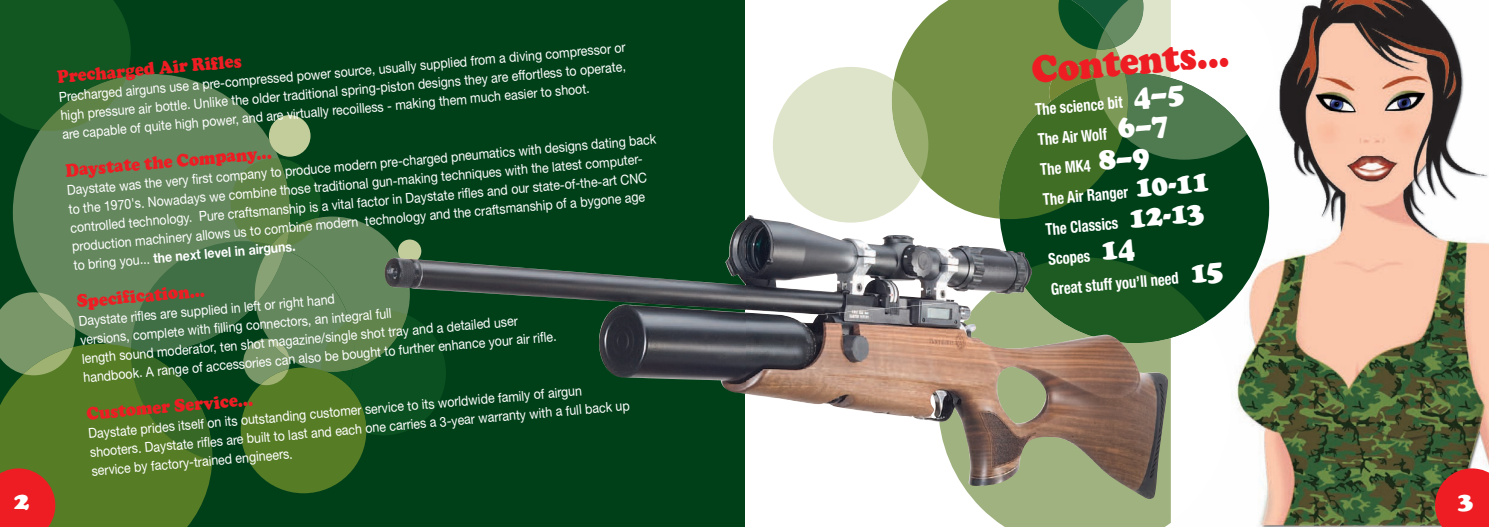
<style>
.page{position:relative;width:1489px;height:527px;background:#fff}
.page>*{position:absolute;margin:0;border:0;box-sizing:border-box;transform-origin:0 0}
.t1{font:900 40px "Cooper";color:#ee1d23;scale:.9 1}
.t2{font:900 25.62px "Cooper";color:#fff}
.t3{font:900 18.75px "Cooper";color:#ee1d23;scale:.9 1}
.t4{font:700 condensed 16.25px/30px "Helvetica Neue";color:#fff;scale:.9 1}
.t5{font:13.75px/18.8px "Helvetica Neue";color:#fff;scale:.9 1}
.s1{font-weight:700}
.s2{font-family:"Cooper";font-weight:900;font-stretch:normal;font-size:31.25px}
</style>
<div class="page">
<img style="left:1170px;top:0;width:318px;height:526px">
<div style="left:999px;top:73px;width:270px;height:269px;background:#004019;border-radius:50%"></div>
<svg style="left:897px;top:0;width:102px;height:215px;background:#829c59"></svg>
<svg style="left:773px;top:67px;width:155px;height:148px;background:#d7dfc2"></svg>
<img style="left:1247px;top:0;width:26px;height:134px">
<svg style="left:999px;top:0;width:248px;height:215px"></svg>
<div style="left:973px;top:342px;width:197px;height:184px;background:#a0b280"></div>
<img style="left:1170px;top:322px;width:61px;height:200px">
<svg style="left:1167px;top:283px;width:39px;height:59px"></svg>
<img style="left:744px;top:215px;width:423px;height:284px">
<svg style="left:1434px;top:468px;width:54px;height:58px;background:#d72827"></svg>
<div style="left:0;top:0;width:744px;height:526px;background:#004019"></div>
<svg style="left:13px;top:74px;width:277px;height:269px;background:#567d53"></svg>
<div style="left:0;top:343px;width:212px;height:183px;background:#577c26"></div>
<div style="left:269px;top:115px;width:41px;height:41px;background:#c3cd9b;border-radius:50%"></div>
<svg style="left:0;top:0;width:131px;height:131px;background:#205e2a"></svg>
<svg style="left:0;top:292px;width:75px;height:83px;background:#759363"></svg>
<div style="left:241px;top:367px;width:125px;height:126px;background:#577c26;border-radius:50%"></div>
<svg style="left:131px;top:158px;width:311px;height:302px"></svg>
<svg style="left:0;top:468px;width:55px;height:58px;background:#dc2823"></svg>
<img style="left:384px;top:220px;width:362px;height:173px">
<p class="t5" style="left:58px;top:89px;width:633px;text-align:justify;rotate:-5deg">Precharged airguns use a pre-compressed power source, usually supplied from a diving compressor or high pressure air bottle. Unlike the older traditional spring-piston designs they are effortless to operate, are capable of quite high power, and are virtually recoilless - making them much easier to shoot.</p>
<h3 class="t3" style="left:64px;top:159px;width:231px;rotate:-5deg">Daystate the Company...</h3>
<h3 class="t3" style="left:56px;top:65px;width:207px;rotate:-5deg">Precharged Air Rifles</h3>
<p class="t5" style="left:66px;top:182px;width:658px;rotate:-5deg">Daystate was the very first company to produce modern pre-charged pneumatics with designs dating back to the 1970's. Nowadays we combine those traditional gun-making techniques with the latest computer&shy;controlled technology. Pure craftsmanship is a vital factor in Daystate rifles and our state-of-the-art CNC production machinery allows us to combine modern technology and the craftsmanship of a bygone age<br>to bring you... <span class="s1">the next level in airguns.</span></p>
<h3 class="t3" style="left:76px;top:290px;width:144px;rotate:-5deg">Specification...</h3>
<p class="t5" style="left:78px;top:313px;width:529px;rotate:-5deg">Daystate rifles are supplied in left or right hand<br>versions, complete with filling connectors, an integral full<br>length sound moderator, ten shot magazine/single shot tray and a detailed user handbook. A range of accessories can also be bought to further enhance your air rifle.</p>
<h3 class="t3" style="left:86px;top:402px;width:187px;rotate:-5deg">Customer Service...</h3>
<p class="t5" style="left:88px;top:425px;width:603px;rotate:-5deg">Daystate prides itself on its outstanding customer service to its worldwide family of airgun shooters. Daystate rifles are built to last and each one carries a 3-year warranty with a full back up service by factory-trained engineers.</p>
<h1 class="t1" style="left:1029px;top:46px;width:221px;rotate:-5deg">Contents...</h1>
<p class="t4" style="left:1033px;top:94px;width:194px;rotate:-5deg">The science bit <span class="s2">4–5<br></span>The Air Wolf <span class="s2">6–7<br></span>The MK4 <span class="s2">8–9<br></span>The Air Ranger <span class="s2">10-11<br></span>The Classics <span class="s2">12-13<br></span>Scopes <span class="s2">14<br></span>Great stuff you’ll need <span class="s2">15</span></p>
<h2 class="t2" style="left:14px;top:484px;width:17px">2</h2>
<h2 class="t2" style="left:1457px;top:484px;width:17px">3</h2>
</div>
